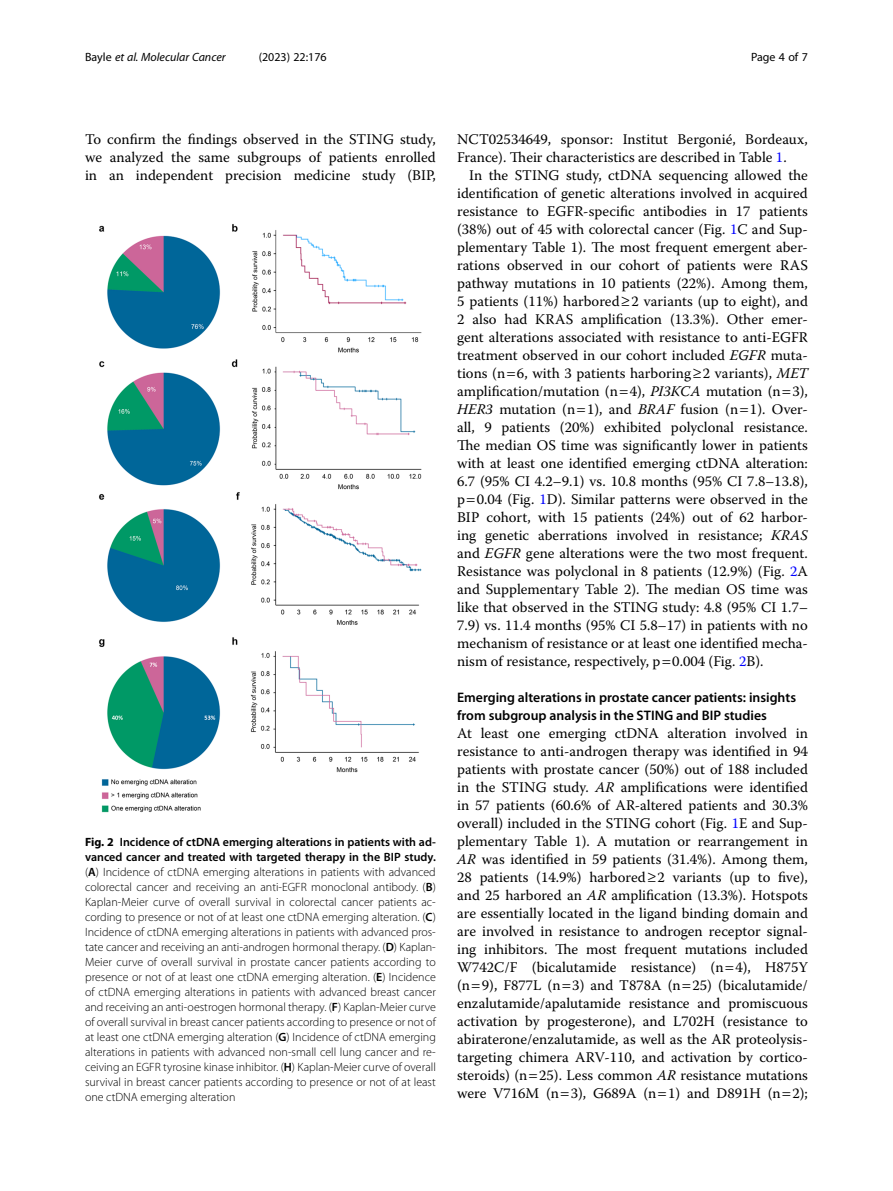
<style>
.page{position:relative;width:893px;height:1191px;background:#fff}
.page>*{position:absolute;margin:0;border:0;box-sizing:border-box;transform-origin:0 0}
.Body_Text_Indent{font:14.7px/18px "Warnock Pro";color:#000;text-align:justify}
.Body_Text{font:14.7px/18px "Warnock Pro";color:#000;text-align:justify}
.Head_2{font:600 13.8px/18px "Myriad Pro";color:#000}
.Figure_Caption{font:300 12px/15px "Myriad Pro";color:#000;text-align:justify}
.t1{font:italic 12px "Myriad Pro";color:#000}
.t2{font:12px "Myriad Pro";color:#000}
.s1{font-style:normal}
.s2{color:#00f}
.s3{font-style:italic}
.s4{font-weight:700}
.s5{font-weight:600}
</style>
<div class="page">
<img style="left:99px;top:224px;width:323px;height:589px">
<p class="t1" style="left:85px;top:50px;width:142px"><span class="s1">Bayle</span> et al. Molecular Cancer</p>
<p class="t2" style="left:259px;top:50px;width:70px">(2023) 22:176</p>
<p class="t2" style="left:751px;top:50px;width:58px">Page 4 of 7</p>
<p class="Body_Text" style="left:85px;top:130px;width:352px">To confirm the findings observed in the STING study, we analyzed the same subgroups of patients enrolled in an independent precision medicine study (BIP,</p>
<p class="Body_Text" style="left:457px;top:130px;width:352px">NCT02534649, sponsor: Institut Bergonié, Bordeaux,<br>France). Their characteristics are described in Table <span class="s2">1</span>.</p>
<p class="Body_Text_Indent" style="left:457px;top:166px;width:352px;text-indent:12px">In the STING study, ctDNA sequencing allowed the identification of genetic alterations involved in acquired resistance to EGFR-specific antibodies in 17 patients (38%) out of 45 with colorectal cancer (Fig. <span class="s2">1</span>C and Sup&shy;plementary Table 1). The most frequent emergent aber&shy;rations observed in our cohort of patients were RAS pathway mutations in 10 patients (22%). Among them, 5 patients (11%) harbored≥2 variants (up to eight), and 2 also had KRAS amplification (13.3%). Other emer&shy;gent alterations associated with resistance to anti-EGFR treatment observed in our cohort included <span class="s3">EGFR</span> muta&shy;tions (n 6, with 3 patients harboring≥2 variants), <span class="s3">MET </span>amplification/mutation (n 4), <span class="s3">PI3KCA</span> mutation (n 3), <span class="s3">HER3</span> mutation (n 1), and <span class="s3">BRAF</span> fusion (n 1). Over&shy;all, 9 patients (20%) exhibited polyclonal resistance.<br>The median OS time was significantly lower in patients with at least one identified emerging ctDNA alteration:<br>6.7 (95% CI 4.2–9.1) vs. 10.8 months (95% CI 7.8–13.8), p 0.04 (Fig. <span class="s2">1</span>D). Similar patterns were observed in the BIP cohort, with 15 patients (24%) out of 62 harbor&shy;ing genetic aberrations involved in resistance; <span class="s3">KRAS </span>and <span class="s3">EGFR</span> gene alterations were the two most frequent.<br>Resistance was polyclonal in 8 patients (12.9%) (Fig. <span class="s2">2</span>A and Supplementary Table 2). The median OS time was like that observed in the STING study: 4.8 (95% CI 1.7– 7.9) vs. 11.4 months (95% CI 5.8–17) in patients with no mechanism of resistance or at least one identified mecha&shy;nism of resistance, respectively, p 0.004 (Fig. <span class="s2">2</span>B).</p>
<p class="Head_2" style="left:457px;top:688px;width:340px">Emerging alterations in prostate cancer patients: insights from subgroup analysis in the STING and BIP studies</p>
<p class="Body_Text" style="left:457px;top:724px;width:352px">At least one emerging ctDNA alteration involved in resistance to anti-androgen therapy was identified in 94 patients with prostate cancer (50%) out of 188 included in the STING study. <span class="s3">AR</span> amplifications were identified in 57 patients (60.6% of AR-altered patients and 30.3% overall) included in the STING cohort (Fig. <span class="s2">1</span>E and Sup&shy;plementary Table 1). A mutation or rearrangement in <span class="s3">AR</span> was identified in 59 patients (31.4%). Among them, 28 patients (14.9%) harbored≥2 variants (up to five), and 25 harbored an <span class="s3">AR</span> amplification (13.3%). Hotspots are essentially located in the ligand binding domain and are involved in resistance to androgen receptor signal&shy;ing inhibitors. The most frequent mutations included W742C/F (bicalutamide resistance) (n 4), H875Y (n 9), F877L (n 3) and T878A (n 25) (bicalutamide/ enzalutamide/apalutamide resistance and promiscuous activation by progesterone), and L702H (resistance to abiraterone/enzalutamide, as well as the AR proteolysis&shy;targeting chimera ARV-110, and activation by cortico&shy;steroids) (n 25). Less common <span class="s3">AR</span> resistance mutations were V716M (n 3), G689A (n 1) and D891H (n 2);</p>
<p class="Figure_Caption" style="left:85px;top:834px;width:352px"><span class="s4">Fig. 2</span> <span class="s5">Incidence of ctDNA emerging alterations in patients with ad&shy;vanced cancer and treated with targeted therapy in the BIP study. </span>(<span class="s5">A</span>) Incidence of ctDNA emerging alterations in patients with advanced colorectal cancer and receiving an anti-EGFR monoclonal antibody. (<span class="s5">B</span>)<br>Kaplan-Meier curve of overall survival in colorectal cancer patients ac&shy;cording to presence or not of at least one ctDNA emerging alteration. (<span class="s5">C</span>)<br>Incidence of ctDNA emerging alterations in patients with advanced pros&shy;tate cancer and receiving an anti-androgen hormonal therapy. (<span class="s5">D</span>) Kaplan-Meier curve of overall survival in prostate cancer patients according to presence or not of at least one ctDNA emerging alteration. (<span class="s5">E</span>) Incidence of ctDNA emerging alterations in patients with advanced breast cancer and receiving an anti-oestrogen hormonal therapy. (<span class="s5">F</span>) Kaplan-Meier curve of overall survival in breast cancer patients according to presence or not of at least one ctDNA emerging alteration (<span class="s5">G</span>) Incidence of ctDNA emerging alterations in patients with advanced non-small cell lung cancer and re&shy;ceiving an EGFR tyrosine kinase inhibitor. (<span class="s5">H</span>) Kaplan-Meier curve of overall survival in breast cancer patients according to presence or not of at least one ctDNA emerging alteration</p>
</div>
